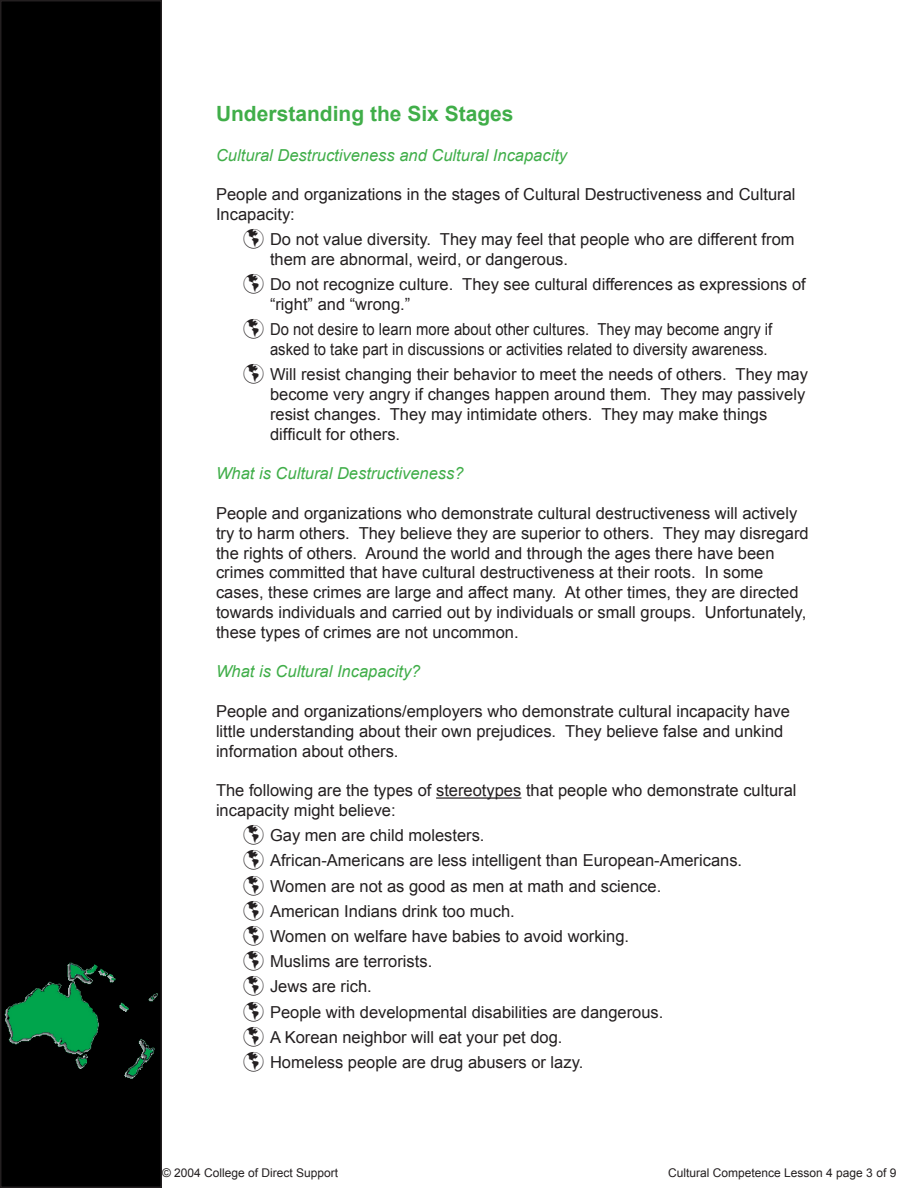
<style>
.page{position:relative;width:918px;height:1188px;background:#fff}
.page>*{position:absolute;margin:0;border:0;box-sizing:border-box;transform-origin:0 0}
.t1{font:700 21px "Arial";color:#40ae49}
.t2{font:16.5px/19.8px "Arial";color:#231f20}
.t3{font:16.5px/19.8px "Arial";color:#231f20;text-align:right;scale:.9 1}
.t4{font:italic 16.5px "Arial";color:#40ae49}
.t5{font:12px "Arial";color:#231f20}
</style>
<div class="page">
<div style="left:1px;top:1px;width:160px;height:1186px;background:#000"></div>
<div style="left:0;top:0;width:162px;height:1188px;border:2px solid #231f20"></div>
<img style="left:0;top:960px;width:162px;height:122px">
<hr style="left:436px;top:797px;width:85px;height:2px;background:#231f20">
<p class="t1" style="left:216px;top:100px;width:299px">Understanding the Six Stages</p>
<p class="t4" style="left:216px;top:144px;width:353px">Cultural Destructiveness and Cultural Incapacity</p>
<p class="t2" style="left:216px;top:185px;width:581px">People and organizations in the stages of Cultural Destructiveness and Cultural<br>Incapacity:</p>
<p class="t2" style="left:270px;top:230px;width:526px;text-indent:-27px">☑ Do not value diversity. They may feel that people who are different from them are abnormal, weird, or dangerous.</p>
<p class="t2" style="left:270px;top:275px;width:537px;text-indent:-27px">☑ Do not recognize culture. They see cultural differences as expressions of “right” and “wrong.”</p>
<p class="t3" style="left:243px;top:320px;width:590px">☑ Do not desire to learn more about other cultures. They may become angry if asked to take part in discussions or activities related to diversity awareness.</p>
<p class="t2" style="left:270px;top:365px;width:540px;text-indent:-27px">☑ Will resist changing their behavior to meet the needs of others. They may become very angry if changes happen around them. They may passively resist changes. They may intimidate others. They may make things difficult for others.</p>
<p class="t4" style="left:216px;top:463px;width:249px">What is Cultural Destructiveness?</p>
<p class="t2" style="left:216px;top:504px;width:594px">People and organizations who demonstrate cultural destructiveness will actively try to harm others. They believe they are superior to others. They may disregard the rights of others. Around the world and through the ages there have been crimes committed that have cultural destructiveness at their roots. In some cases, these crimes are large and affect many. At other times, they are directed towards individuals and carried out by individuals or small groups. Unfortunately, these types of crimes are not uncommon.</p>
<p class="t4" style="left:216px;top:661px;width:206px">What is Cultural Incapacity?</p>
<p class="t2" style="left:216px;top:702px;width:576px">People and organizations/employers who demonstrate cultural incapacity have little understanding about their own prejudices. They believe false and unkind information about others.</p>
<p class="t2" style="left:216px;top:781px;width:582px">The following are the types of stereotypes that people who demonstrate cultural incapacity might believe:</p>
<p class="t2" style="left:243px;top:826px;width:243px">☑ Gay men are child molesters.</p>
<p class="t2" style="left:243px;top:851px;width:501px">☑ African-Americans are less intelligent than European-Americans.</p>
<p class="t2" style="left:243px;top:876px;width:420px">☑ Women are not as good as men at math and science.</p>
<p class="t2" style="left:243px;top:901px;width:273px">☑ American Indians drink too much.</p>
<p class="t2" style="left:243px;top:927px;width:388px">☑ Women on welfare have babies to avoid working.</p>
<p class="t2" style="left:243px;top:952px;width:191px">☑ Muslims are terrorists.</p>
<p class="t2" style="left:243px;top:977px;width:130px">☑ Jews are rich.</p>
<p class="t2" style="left:243px;top:1002px;width:422px">☑ People with developmental disabilities are dangerous.</p>
<p class="t2" style="left:243px;top:1027px;width:321px">☑ A Korean neighbor will eat your pet dog.</p>
<p class="t2" style="left:243px;top:1053px;width:342px">☑ Homeless people are drug abusers or lazy.</p>
<p class="t5" style="left:162px;top:1165px;width:178px">© 2004 College of Direct Support</p>
<p class="t5" style="left:668px;top:1165px;width:230px">Cultural Competence Lesson 4 page 3 of 9</p>
</div>
